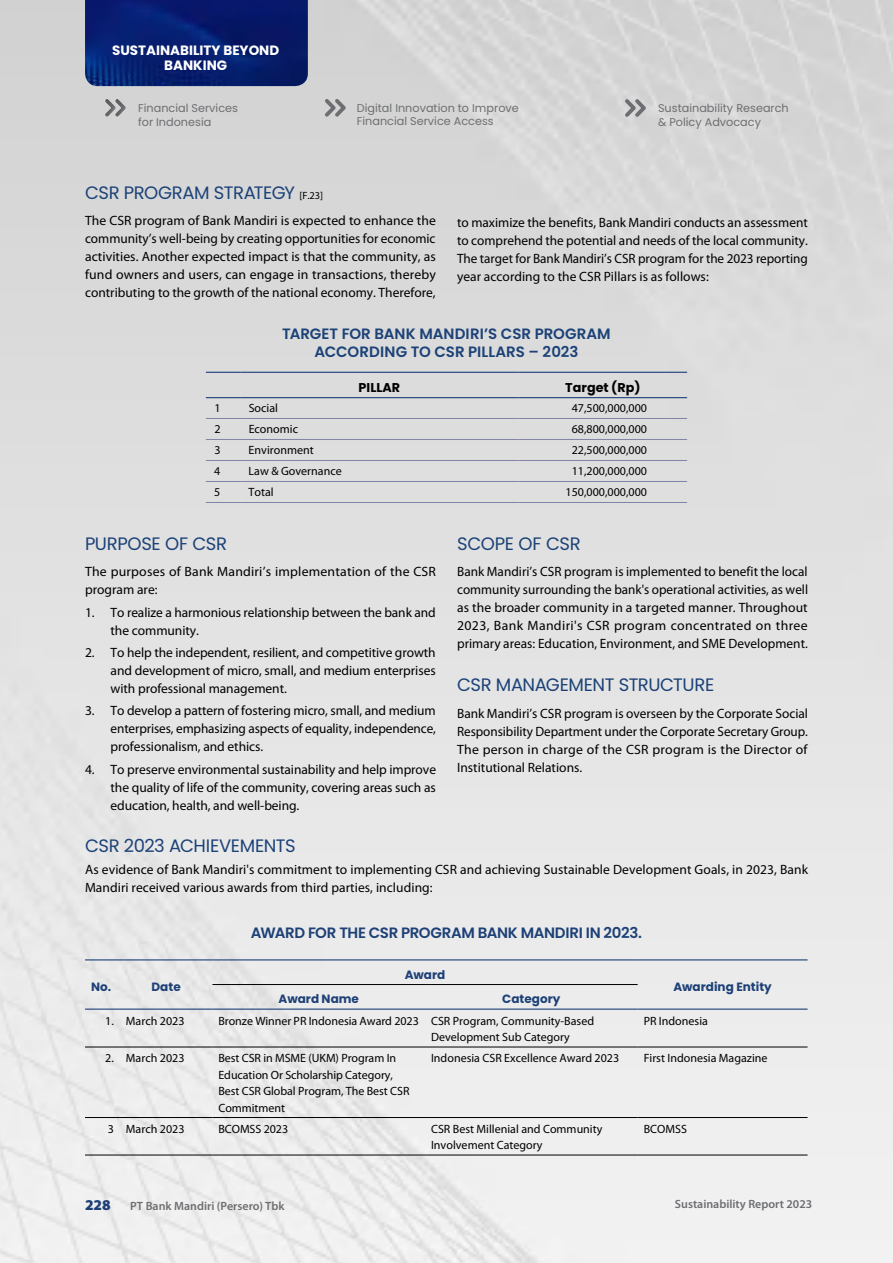
<style>
.page{position:relative;width:893px;height:1263px;background:#fff}
.page>*{position:absolute;margin:0;border:0;box-sizing:border-box;transform-origin:0 0}
.t1{font:18px "Poppins";letter-spacing:-.025em;color:#1c4278}
.t2{font:600 15px/18px "Poppins";letter-spacing:-.005em;color:#1c4278;text-align:center}
.t3{font:600 15px "Poppins";letter-spacing:-.025em;color:#1d4077}
.t4{font:900 15px "Myriad Pro";color:#1d4077}
.t5{font:13.5px/18px "Myriad Pro";color:#000;text-align:justify}
.t6{font:700 13.5px/15px "Poppins";color:#fff;text-align:center}
.t7{font:700 12.75px "Poppins";color:#000}
.t8{font:12px/16.5px "Myriad Pro";color:#000}
.t9{font:600 12px "Myriad Pro";color:#6d6e71}
.t10{font:700 12px "Poppins";color:#1d4077}
.t11{font:11.25px/13.5px "Poppins";color:#6d6e71}
.s1{font-family:"Myriad Pro";font-size:10.5px;color:#000}
</style>
<div class="page">
<img style="left:0;top:0;width:893px;height:1263px">
<hr style="left:206px;top:372px;width:34px;height:1px;background:#1d4077">
<hr style="left:240px;top:372px;width:279px;height:1px;background:#1d4077">
<hr style="left:519px;top:372px;width:168px;height:1px;background:#1d4077">
<hr style="left:206px;top:397px;width:34px;height:1px;background:#1d4077">
<hr style="left:240px;top:397px;width:279px;height:1px;background:#1d4077">
<hr style="left:519px;top:397px;width:168px;height:1px;background:#1d4077">
<hr style="left:206px;top:418px;width:34px;height:1px;background:#8285a9">
<hr style="left:240px;top:418px;width:279px;height:1px;background:#8285a9">
<hr style="left:519px;top:418px;width:168px;height:1px;background:#8285a9">
<hr style="left:206px;top:439px;width:34px;height:1px;background:#8285a9">
<hr style="left:240px;top:439px;width:279px;height:1px;background:#8285a9">
<hr style="left:519px;top:439px;width:168px;height:1px;background:#8285a9">
<hr style="left:206px;top:460px;width:34px;height:1px;background:#8285a9">
<hr style="left:240px;top:460px;width:279px;height:1px;background:#8285a9">
<hr style="left:519px;top:460px;width:168px;height:1px;background:#8285a9">
<hr style="left:240px;top:481px;width:279px;height:1px;background:#8285a9">
<hr style="left:519px;top:481px;width:168px;height:1px;background:#8285a9">
<hr style="left:206px;top:481px;width:34px;height:1px;background:#8285a9">
<hr style="left:206px;top:502px;width:34px;height:1px;background:#8285a9">
<hr style="left:240px;top:502px;width:279px;height:1px;background:#8285a9">
<hr style="left:519px;top:502px;width:168px;height:1px;background:#8285a9">
<hr style="left:85px;top:1008px;width:35px;height:2px;background:#1d4077">
<hr style="left:120px;top:1008px;width:92px;height:2px;background:#1d4077">
<hr style="left:638px;top:1008px;width:169px;height:2px;background:#1d4077">
<hr style="left:212px;top:984px;width:213px;height:1px;background:#000">
<hr style="left:425px;top:984px;width:213px;height:1px;background:#000">
<hr style="left:85px;top:1047px;width:35px;height:1px;background:#000">
<hr style="left:120px;top:1047px;width:92px;height:1px;background:#000">
<hr style="left:212px;top:1047px;width:213px;height:1px;background:#000">
<hr style="left:425px;top:1047px;width:213px;height:1px;background:#000">
<hr style="left:638px;top:1047px;width:169px;height:1px;background:#000">
<hr style="left:85px;top:1117px;width:35px;height:1px;background:#000">
<hr style="left:120px;top:1117px;width:92px;height:1px;background:#000">
<hr style="left:212px;top:1117px;width:213px;height:1px;background:#000">
<hr style="left:425px;top:1117px;width:213px;height:1px;background:#000">
<hr style="left:638px;top:1117px;width:169px;height:1px;background:#000">
<hr style="left:85px;top:1155px;width:35px;height:1px;background:#000">
<hr style="left:120px;top:1155px;width:92px;height:1px;background:#000">
<hr style="left:212px;top:1155px;width:213px;height:1px;background:#000">
<hr style="left:425px;top:1155px;width:213px;height:1px;background:#000">
<hr style="left:638px;top:1155px;width:169px;height:1px;background:#000">
<hr style="left:85px;top:959px;width:35px;height:1px;background:#1d4077">
<hr style="left:120px;top:959px;width:92px;height:1px;background:#1d4077">
<hr style="left:212px;top:959px;width:213px;height:1px;background:#1d4077">
<hr style="left:425px;top:959px;width:213px;height:1px;background:#1d4077">
<hr style="left:638px;top:959px;width:169px;height:1px;background:#1d4077">
<hr style="left:212px;top:1008px;width:213px;height:2px;background:#1d4077">
<hr style="left:425px;top:1008px;width:213px;height:2px;background:#1d4077">
<div style="left:113px;top:98px;width:13px;height:21px;background:#d4d4d4"></div>
<svg style="left:117px;top:99px;width:9px;height:18px"></svg>
<div style="left:104px;top:98px;width:13px;height:21px;background:#000;opacity:.33"></div>
<svg style="left:325px;top:99px;width:21px;height:18px"></svg>
<svg style="left:625px;top:99px;width:21px;height:18px"></svg>
<img style="left:85px;top:0;width:223px;height:86px">
<p class="t6" style="left:112px;top:43px;width:169px">sustainability beyond banking</p>
<p class="t11" style="left:138px;top:102px;width:101px">Financial Services for Indonesia</p>
<p class="t11" style="left:357px;top:101px;width:164px">Digital Innovation to Improve<br>Financial Service Access</p>
<p class="t11" style="left:658px;top:102px;width:132px">Sustainability Research &amp; Policy Advocacy</p>
<h1 class="t1" style="left:85px;top:182px;width:240px">CSR PROGRAM STRATEGY <span class="s1">[F.23]</span></h1>
<p class="t5" style="left:85px;top:212px;width:352px">The CSR program of Bank Mandiri is expected to enhance the community’s well-being by creating opportunities for economic activities. Another expected impact is that the community, as fund owners and users, can engage in transactions, thereby contributing to the growth of the national economy. Therefore,</p>
<p class="t5" style="left:457px;top:214px;width:352px">to maximize the benefits, Bank Mandiri conducts an assessment to comprehend the potential and needs of the local community.<br>The target for Bank Mandiri’s CSR program for the 2023 reporting year according to the CSR Pillars is as follows:</p>
<p class="t2" style="left:282px;top:324px;width:330px">TARGET FOR BANK MANDIRI’S CSR PROGRAM<br>ACCORDING TO CSR PILLARS – 2023</p>
<p class="t7" style="left:359px;top:380px;width:43px">PILLAR</p>
<p class="t7" style="left:565px;top:380px;width:77px">Target (Rp)</p>
<p class="t8" style="left:214px;top:400px;width:8px">1</p>
<p class="t8" style="left:249px;top:400px;width:31px">Social</p>
<p class="t8" style="left:572px;top:400px;width:77px">47,500,000,000</p>
<p class="t8" style="left:214px;top:421px;width:8px">2</p>
<p class="t8" style="left:249px;top:421px;width:51px">Economic</p>
<p class="t8" style="left:572px;top:421px;width:77px">68,800,000,000</p>
<p class="t8" style="left:214px;top:442px;width:8px">3</p>
<p class="t8" style="left:249px;top:442px;width:67px">Environment</p>
<p class="t8" style="left:572px;top:442px;width:77px">22,500,000,000</p>
<p class="t8" style="left:214px;top:463px;width:8px">4</p>
<p class="t8" style="left:249px;top:463px;width:95px">Law &amp; Governance</p>
<p class="t8" style="left:572px;top:463px;width:77px">11,200,000,000</p>
<p class="t8" style="left:214px;top:484px;width:8px">5</p>
<p class="t8" style="left:249px;top:484px;width:27px">Total</p>
<p class="t8" style="left:565px;top:484px;width:83px">150,000,000,000</p>
<h1 class="t1" style="left:85px;top:533px;width:144px">PURPOSE OF CSR</h1>
<p class="t5" style="left:85px;top:563px;width:352px">The purposes of Bank Mandiri’s implementation of the CSR program are:</p>
<p class="t5" style="left:111px;top:603px;width:327px;text-indent:-26px">1. To realize a harmonious relationship between the bank and the community.</p>
<p class="t5" style="left:111px;top:644px;width:327px;text-indent:-26px">2. To help the independent, resilient, and competitive growth and development of micro, small, and medium enterprises with professional management.</p>
<p class="t5" style="left:111px;top:702px;width:327px;text-indent:-26px">3. To develop a pattern of fostering micro, small, and medium enterprises, emphasizing aspects of equality, independence, professionalism, and ethics.</p>
<p class="t5" style="left:111px;top:760px;width:327px;text-indent:-26px">4. To preserve environmental sustainability and help improve the quality of life of the community, covering areas such as education, health, and well-being.</p>
<h1 class="t1" style="left:85px;top:836px;width:212px">CSR 2023 ACHIEVEMENTS</h1>
<h1 class="t1" style="left:457px;top:533px;width:125px">SCOPE OF CSR</h1>
<p class="t5" style="left:457px;top:563px;width:353px">Bank Mandiri’s CSR program is implemented to benefit the local community surrounding the bank's operational activities, as well as the broader community in a targeted manner. Throughout 2023, Bank Mandiri's CSR program concentrated on three primary areas: Education, Environment, and SME Development.</p>
<h1 class="t1" style="left:457px;top:674px;width:259px">CSR MANAGEMENT STRUCTURE</h1>
<p class="t5" style="left:457px;top:704px;width:352px">Bank Mandiri’s CSR program is overseen by the Corporate Social Responsibility Department under the Corporate Secretary Group.<br>The person in charge of the CSR program is the Director of Institutional Relations.</p>
<p class="t5" style="left:85px;top:861px;width:725px">As evidence of Bank Mandiri's commitment to implementing CSR and achieving Sustainable Development Goals, in 2023, Bank<br>Mandiri received various awards from third parties, including:</p>
<p class="t3" style="left:251px;top:924px;width:393px">AWARD FOR THE CSR PROGRAM BANK MANDIRI IN 2023.</p>
<p class="t10" style="left:91px;top:980px;width:22px">No.</p>
<p class="t10" style="left:152px;top:980px;width:31px">Date</p>
<p class="t10" style="left:405px;top:967px;width:42px">Award</p>
<p class="t10" style="left:278px;top:992px;width:82px">Award Name</p>
<p class="t10" style="left:502px;top:992px;width:60px">Category</p>
<p class="t10" style="left:673px;top:980px;width:100px">Awarding Entity</p>
<p class="t8" style="left:105px;top:1012px;width:81px">1. March 2023</p>
<p class="t8" style="left:431px;top:1012px;width:165px;text-indent:-213px">Bronze Winner PR Indonesia Award 2023 CSR Program, Community-Based<br>Development Sub Category</p>
<p class="t8" style="left:644px;top:1012px;width:66px">PR Indonesia</p>
<p class="t8" style="left:105px;top:1050px;width:81px">2. March 2023</p>
<p class="t8" style="left:218px;top:1050px;width:193px">Best CSR in MSME (UKM) Program In<br>Education Or Scholarship Category,<br>Best CSR Global Program, The Best CSR<br>Commitment</p>
<p class="t8" style="left:431px;top:1050px;width:190px">Indonesia CSR Excellence Award 2023</p>
<p class="t8" style="left:644px;top:1050px;width:125px">First Indonesia Magazine</p>
<p class="t8" style="left:108px;top:1120px;width:78px">3 March 2023</p>
<p class="t8" style="left:218px;top:1120px;width:71px">BCOMSS 2023</p>
<p class="t8" style="left:431px;top:1120px;width:173px">CSR Best Millenial and Community<br>Involvement Category</p>
<p class="t8" style="left:644px;top:1120px;width:45px">BCOMSS</p>
<p class="t4" style="left:85px;top:1197px;width:27px">228</p>
<p class="t9" style="left:130px;top:1200px;width:156px">PT Bank Mandiri (Persero) Tbk</p>
<p class="t9" style="left:675px;top:1197px;width:139px">Sustainability Report 2023</p>
</div>
